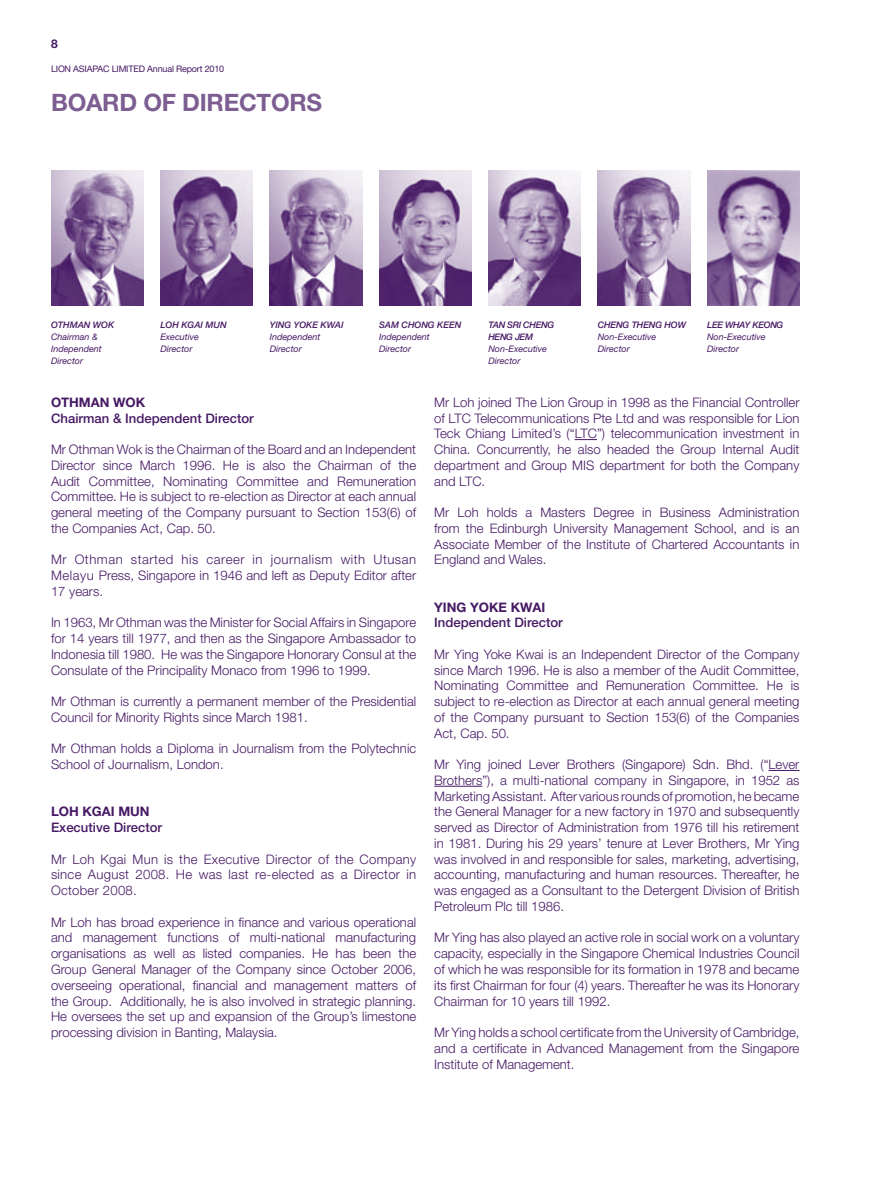
<style>
.page{position:relative;width:893px;height:1191px;background:#fff}
.page>*{position:absolute;margin:0;border:0;box-sizing:border-box;transform-origin:0 0}
.t1{font:700 24px "Helvetica Neue LT Std";letter-spacing:-.01em;color:#7d5e92}
.t2{font:300 13.2px/15.8px "Helvetica Neue LT Std";color:#461964;text-align:justify}
.t3{font:500 13.2px "Helvetica Neue LT Std";color:#461964}
.t4{font:700 13.2px "Helvetica Neue LT Std";color:#461964}
.t5{font:700 12px "Helvetica Neue LT Std";color:#461964}
.t6{font:italic 9px/12px "Helvetica Neue LT Std";color:#461964}
.t7{font:italic 500 9px "Helvetica Neue LT Std";letter-spacing:-.01em;color:#461964}
.t8{font:9px "Helvetica Neue LT Std";letter-spacing:-.02em;color:#461964}
.t9{font:italic 500 9px/12px "Helvetica Neue LT Std";letter-spacing:-.03em;color:#461964}
</style>
<div class="page">
<img style="left:598px;top:170px;width:92px;height:135px">
<img style="left:160px;top:170px;width:93px;height:135px">
<img style="left:51px;top:170px;width:92px;height:135px">
<svg style="left:575px;top:439px;width:22px;height:1px"></svg>
<hr style="left:768px;top:770px;width:31px;height:1px;background:#461964">
<hr style="left:434px;top:786px;width:48px;height:1px;background:#461964">
<img style="left:379px;top:170px;width:92px;height:135px">
<img style="left:270px;top:170px;width:92px;height:135px">
<img style="left:488px;top:170px;width:93px;height:135px">
<img style="left:707px;top:170px;width:92px;height:135px">
<p class="t5" style="left:51px;top:36px;width:8px">8</p>
<p class="t8" style="left:51px;top:64px;width:175px">LION ASIAPAC LIMITED ANNUAL REPORT 2010</p>
<h1 class="t1" style="left:51px;top:87px;width:273px">BOARD OF DIRECTORS</h1>
<p class="t7" style="left:51px;top:320px;width:65px">OTHMAN WOK</p>
<p class="t6" style="left:51px;top:331px;width:52px">Chairman &amp;<br>Independent<br>Director</p>
<p class="t7" style="left:160px;top:320px;width:68px">LOH KGAI MUN</p>
<p class="t6" style="left:160px;top:331px;width:40px">Executive<br>Director</p>
<p class="t7" style="left:270px;top:320px;width:75px">YING YOKE KWAI</p>
<p class="t6" style="left:270px;top:331px;width:52px">Independent<br>Director</p>
<p class="t7" style="left:379px;top:320px;width:84px">SAM CHONG KEEN</p>
<p class="t6" style="left:379px;top:331px;width:52px">Independent<br>Director</p>
<p class="t9" style="left:488px;top:319px;width:67px">TAN SRI CHENG<br>HENG JEM</p>
<p class="t6" style="left:488px;top:343px;width:60px">Non-Executive<br>Director</p>
<p class="t7" style="left:598px;top:320px;width:90px">CHENG THENG HOW</p>
<p class="t6" style="left:598px;top:331px;width:60px">Non-Executive<br>Director</p>
<p class="t9" style="left:707px;top:319px;width:78px">LEE WHAY KEONG</p>
<p class="t6" style="left:707px;top:331px;width:60px">Non-Executive<br>Director</p>
<p class="t4" style="left:51px;top:394px;width:39px">OTHMAN</p>
<p class="t4" style="left:113px;top:394px;width:12px">WOK</p>
<p class="t3" style="left:51px;top:410px;width:204px">Chairman &amp; Independent Director</p>
<p class="t2" style="left:51px;top:441px;width:367px">Mr Othman Wok is the Chairman of the Board and an Independent Director since March 1996. He is also the Chairman of the Audit Committee, Nominating Committee and Remuneration Committee. He is subject to re-election as Director at each annual general meeting of the Company pursuant to Section 153(6) of the Companies Act, Cap. 50.</p>
<p class="t2" style="left:51px;top:551px;width:367px">Mr Othman started his career in journalism with Utusan Melayu Press, Singapore in 1946 and left as Deputy Editor after 17 years.</p>
<p class="t2" style="left:51px;top:614px;width:367px">In 1963, Mr Othman was the Minister for Social Affairs in Singapore for 14 years till 1977, and then as the Singapore Ambassador to Indonesia till 1980. He was the Singapore Honorary Consul at the Consulate of the Principality Monaco from 1996 to 1999.</p>
<p class="t2" style="left:51px;top:693px;width:367px">Mr Othman is currently a permanent member of the Presidential<br>Council for Minority Rights since March 1981.</p>
<p class="t2" style="left:51px;top:740px;width:367px">Mr Othman holds a Diploma in Journalism from the Polytechnic<br>School of Journalism, London.</p>
<p class="t4" style="left:51px;top:803px;width:40px">LO H KGAI</p>
<p class="t4" style="left:118px;top:803px;width:11px">MUN</p>
<p class="t3" style="left:51px;top:819px;width:113px">Executive Director</p>
<p class="t2" style="left:51px;top:851px;width:367px">Mr Loh Kgai Mun is the Executive Director of the Company since August 2008. He was last re-elected as a Director in October 2008.</p>
<p class="t2" style="left:51px;top:914px;width:367px">Mr Loh has broad experience in finance and various operational and management functions of multi-national manufacturing organisations as well as listed companies. He has been the Group General Manager of the Company since October 2006, overseeing operational, financial and management matters of the Group. Additionally, he is also involved in strategic planning.<br>He oversees the set up and expansion of the Group’s limestone processing division in Banting, Malaysia.</p>
<p class="t2" style="left:434px;top:394px;width:367px">Mr Loh joined The Lion Group in 1998 as the Financial Controller of LTC Telecommunications Pte Ltd and was responsible for Lion Teck Chiang Limited’s (“LTC”) telecommunication investment in China. Concurrently, he also headed the Group Internal Audit department and Group MIS department for both the Company and LTC.</p>
<p class="t2" style="left:434px;top:504px;width:367px">Mr Loh holds a Masters Degree in Business Administration from the Edinburgh University Management School, and is an Associate Member of the Institute of Chartered Accountants in England and Wales.</p>
<p class="t4" style="left:434px;top:599px;width:18px">YING</p>
<p class="t4" style="left:470px;top:599px;width:19px">YOKE</p>
<p class="t4" style="left:511px;top:599px;width:10px">KWAI</p>
<p class="t3" style="left:434px;top:615px;width:130px">Independent Director</p>
<p class="t2" style="left:434px;top:646px;width:367px">Mr Ying Yoke Kwai is an Independent Director of the Company since March 1996. He is also a member of the Audit Committee, Nominating Committee and Remuneration Committee. He is subject to re-election as Director at each annual general meeting of the Company pursuant to Section 153(6) of the Companies Act, Cap. 50.</p>
<p class="t2" style="left:434px;top:756px;width:367px">Mr Ying joined Lever Brothers (Singapore) Sdn. Bhd. (“Lever Brothers”), a multi-national company in Singapore, in 1952 as Marketing Assistant. After various rounds of promotion, he became the General Manager for a new factory in 1970 and subsequently served as Director of Administration from 1976 till his retirement in 1981. During his 29 years’ tenure at Lever Brothers, Mr Ying was involved in and responsible for sales, marketing, advertising, accounting, manufacturing and human resources. Thereafter, he was engaged as a Consultant to the Detergent Division of British Petroleum Plc till 1986.</p>
<p class="t2" style="left:434px;top:929px;width:367px">Mr Ying has also played an active role in social work on a voluntary capacity, especially in the Singapore Chemical Industries Council of which he was responsible for its formation in 1978 and became its first Chairman for four (4) years. Thereafter he was its Honorary Chairman for 10 years till 1992.</p>
<p class="t2" style="left:434px;top:1024px;width:367px">Mr Ying holds a school certificate from the University of Cambridge, and a certificate in Advanced Management from the Singapore Institute of Management.</p>
</div>
